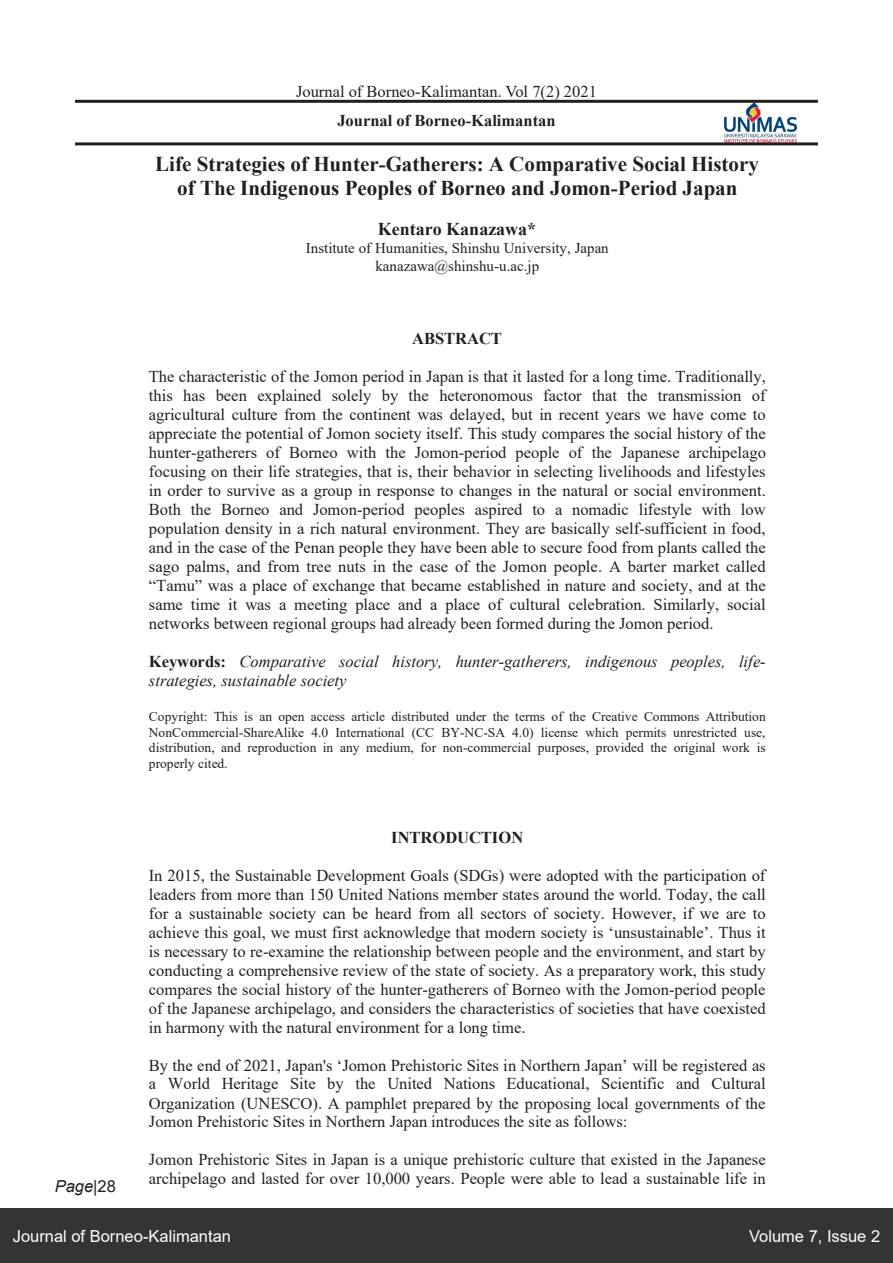
<style>
.page{position:relative;width:893px;height:1263px;background:#fff}
.page>*{position:absolute;margin:0;border:0;box-sizing:border-box;transform-origin:0 0}
.t1{font:700 21px/24.2px "Times New Roman";color:#231f20;text-align:center}
.t2{font:700 18px "Times New Roman";color:#231f20}
.t3{font:16.5px/18.9px "Times New Roman";color:#231f20;text-align:justify}
.t4{font:italic 16.5px/18.9px "Times New Roman";color:#231f20}
.t5{font:700 16.5px "Times New Roman";color:#231f20}
.t6{font:16.5px "Arial";color:#fff}
.t7{font:italic 16.5px "Arial";color:#231f20}
.t8{font:15px/17.2px "Times New Roman";color:#231f20;text-align:center}
.t9{font:13.5px/15.6px "Times New Roman";color:#231f20;text-align:justify}
.s1{font-style:normal}
.s2{font-weight:700;font-style:normal}
</style>
<div class="page">
<div style="left:0;top:1209px;width:893px;height:54px;background:#343432"></div>
<hr style="left:75px;top:142px;width:743px;height:3px;background:#231f20">
<img style="left:724px;top:103px;width:72px;height:39px">
<hr style="left:75px;top:100px;width:743px;height:3px;background:#231f20">
<p class="t3" style="left:296px;top:82px;width:302px">Journal of Borneo-Kalimantan. Vol 7(2) 2021</p>
<p class="t5" style="left:337px;top:109px;width:220px">Journal of Borneo-Kalimantan</p>
<p class="t1" style="left:155px;top:151px;width:605px">Life Strategies of Hunter-Gatherers: A Comparative Social History of The Indigenous Peoples of Borneo and Jomon-Period Japan</p>
<p class="t2" style="left:378px;top:216px;width:160px">Kentaro Kanazawa*</p>
<p class="t8" style="left:306px;top:239px;width:304px">Institute of Humanities, Shinshu University, Japan kanazawa@shinshu-u.ac.jp</p>
<p class="t7" style="left:55px;top:1175px;width:63px">Page<span class="s1">|28</span></p>
<p class="t5" style="left:412px;top:327px;width:91px">ABSTRACT</p>
<p class="t3" style="left:149px;top:367px;width:619px">The characteristic of the Jomon period in Japan is that it lasted for a long time. Traditionally, this has been explained solely by the heteronomous factor that the transmission of agricultural culture from the continent was delayed, but in recent years we have come to appreciate the potential of Jomon society itself. This study compares the social history of the hunter-gatherers of Borneo with the Jomon-period people of the Japanese archipelago focusing on their life strategies, that is, their behavior in selecting livelihoods and lifestyles in order to survive as a group in response to changes in the natural or social environment.<br>Both the Borneo and Jomon-period peoples aspired to a nomadic lifestyle with low population density in a rich natural environment. They are basically self-sufficient in food, and in the case of the Penan people they have been able to secure food from plants called the sago palms, and from tree nuts in the case of the Jomon people. A barter market called “Tamu” was a place of exchange that became established in nature and society, and at the same time it was a meeting place and a place of cultural celebration. Similarly, social networks between regional groups had already been formed during the Jomon period.</p>
<p class="t4" style="left:149px;top:651px;width:618px"><span class="s2">Keywords:</span> Comparative social history, hunter-gatherers, indigenous peoples, life&shy;strategies, sustainable society</p>
<p class="t9" style="left:149px;top:708px;width:618px">Copyright: This is an open access article distributed under the terms of the Creative Commons Attribution NonCommercial-ShareAlike 4.0 International (CC BY-NC-SA 4.0) license which permits unrestricted use, distribution, and reproduction in any medium, for non-commercial purposes, provided the original work is properly cited.</p>
<p class="t5" style="left:391px;top:825px;width:134px">INTRODUCTION</p>
<p class="t3" style="left:149px;top:865px;width:619px">In 2015, the Sustainable Development Goals (SDGs) were adopted with the participation of leaders from more than 150 United Nations member states around the world. Today, the call for a sustainable society can be heard from all sectors of society. However, if we are to achieve this goal, we must first acknowledge that modern society is ‘unsustainable’. Thus it is necessary to re-examine the relationship between people and the environment, and start by conducting a comprehensive review of the state of society. As a preparatory work, this study compares the social history of the hunter-gatherers of Borneo with the Jomon-period people of the Japanese archipelago, and considers the characteristics of societies that have coexisted in harmony with the natural environment for a long time.</p>
<p class="t3" style="left:149px;top:1055px;width:618px">By the end of 2021, Japan's ‘Jomon Prehistoric Sites in Northern Japan’ will be registered as a World Heritage Site by the United Nations Educational, Scientific and Cultural Organization (UNESCO). A pamphlet prepared by the proposing local governments of the Jomon Prehistoric Sites in Northern Japan introduces the site as follows:</p>
<p class="t3" style="left:149px;top:1150px;width:618px">Jomon Prehistoric Sites in Japan is a unique prehistoric culture that existed in the Japanese archipelago and lasted for over 10,000 years. People were able to lead a sustainable life in</p>
<p class="t6" style="left:13px;top:1224px;width:220px">Journal of Borneo-Kalimantan</p>
<p class="t6" style="left:749px;top:1224px;width:133px">Volume 7, Issue 2</p>
</div>
